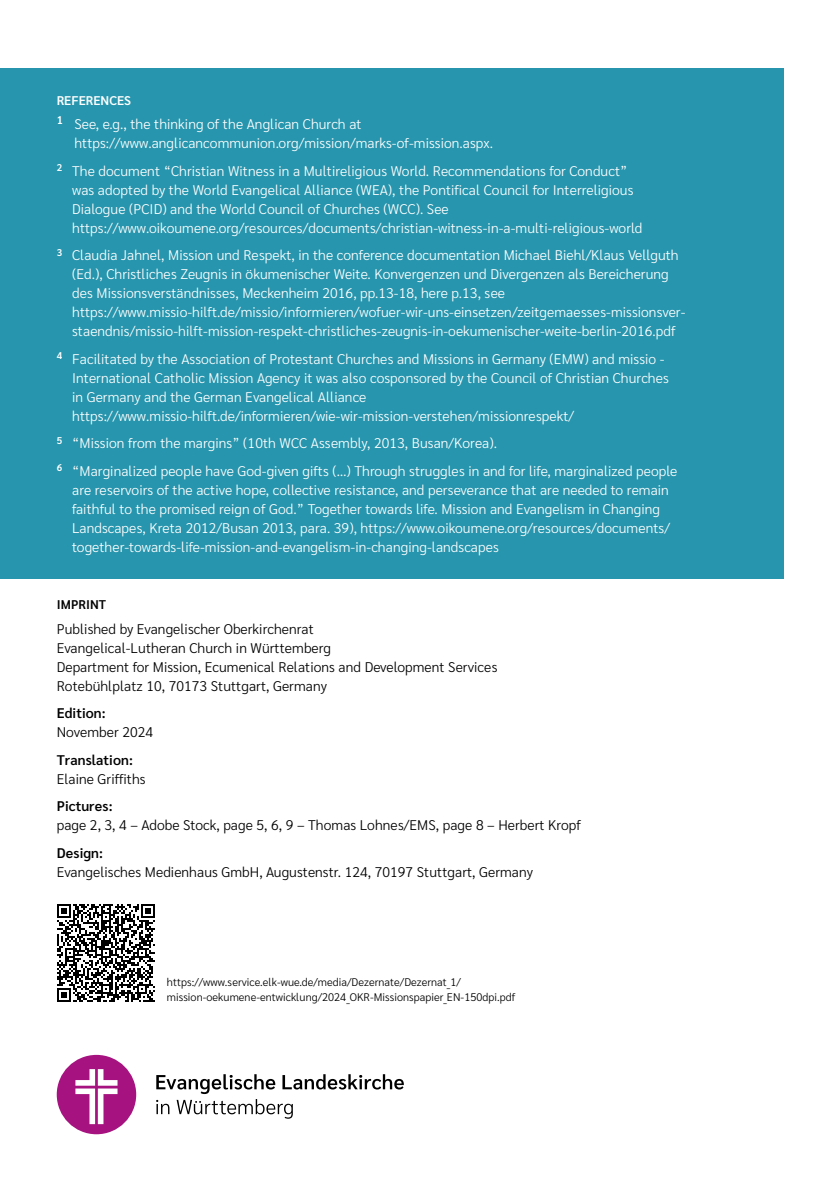
<style>
.page{position:relative;width:840px;height:1191px;background:#fff}
.page>*{position:absolute;margin:0;border:0;box-sizing:border-box;transform-origin:0 0}
.t1{font:300 14px/19px "Sarabun";letter-spacing:.005em;color:#fff}
.t2{font:300 14px/19px "Sarabun";letter-spacing:.005em;color:#000}
.t3{font:600 14px "Sarabun";letter-spacing:.005em;color:#000}
.t4{font:600 12.6px "Sarabun";letter-spacing:.005em;color:#fff}
.t5{font:600 12.6px "Sarabun";letter-spacing:.005em;color:#000}
.t6{font:300 11px/15px "Sarabun";letter-spacing:.005em;color:#000}
</style>
<div class="page">
<div style="left:0;top:68px;width:782px;height:510px;background:#2695ad"></div>
<div style="left:57px;top:1054px;width:79px;height:80px;background:#a61380;border-radius:50%"></div>
<svg style="left:75px;top:1069px;width:42px;height:55px"></svg>
<svg style="left:156px;top:1074px;width:247px;height:44px"></svg>
<svg style="left:57px;top:904px;width:98px;height:97px"></svg>
<p class="t4" style="left:57px;top:93px;width:76px">REFERENCES</p>
<p class="t1" style="left:74px;top:115px;width:420px;text-indent:-18px"><sup>1</sup> See, e.g., the thinking of the Anglican Church at https://www.anglicancommunion.org/mission/marks-of-mission.aspx.</p>
<p class="t1" style="left:72px;top:161px;width:571px;text-indent:-15px"><sup>2</sup> The document “Christian Witness in a Multireligious World. Recommendations for Conduct” was adopted by the World Evangelical Alliance (WEA), the Pontifical Council for Interreligious Dialogue (PCID) and the World Council of Churches (WCC). See https://www.oikoumene.org/resources/documents/christian-witness-in-a-multi-religious-world</p>
<p class="t1" style="left:72px;top:246px;width:614px;text-indent:-15px"><sup>3</sup> Claudia Jahnel, Mission und Respekt, in the conference documentation Michael Biehl/Klaus Vellguth (Ed.), Christliches Zeugnis in ökumenischer Weite. Konvergenzen und Divergenzen als Bereicherung des Missionsverständnisses, Meckenheim 2016, pp.13-18, here p.13, see https://www.missio-hilft.de/missio/informieren/wofuer-wir-uns-einsetzen/zeitgemaesses-missionsver&shy;staendnis/missio-hilft-mission-respekt-christliches-zeugnis-in-oekumenischer-weite-berlin-2016.pdf</p>
<p class="t1" style="left:72px;top:349px;width:598px;text-indent:-15px"><sup>4</sup> Facilitated by the Association of Protestant Churches and Missions in Germany (EMW) and missio - International Catholic Mission Agency it was also cosponsored by the Council of Christian Churches in Germany and the German Evangelical Alliance https://www.missio-hilft.de/informieren/wie-wir-mission-verstehen/missionrespekt/</p>
<p class="t1" style="left:57px;top:429px;width:621px;line-height:27.6px"><sup>5</sup> “Mission from the margins” (10th WCC Assembly, 2013, Busan/Korea).<br><sup>6</sup> “Marginalized people have God-given gifts (…) Through struggles in and for life, marginalized people</p>
<p class="t1" style="left:72px;top:480px;width:599px">are reservoirs of the active hope, collective resistance, and perseverance that are needed to remain faithful to the promised reign of God.” Together towards life. Mission and Evangelism in Changing Landscapes, Kreta 2012/Busan 2013, para. 39), https://www.oikoumene.org/resources/documents/ together-towards-life-mission-and-evangelism-in-changing-landscapes</p>
<p class="t5" style="left:57px;top:597px;width:51px">IMPRINT</p>
<p class="t2" style="left:57px;top:619px;width:442px">Published by Evangelischer Oberkirchenrat<br>Evangelical-Lutheran Church in Württemberg<br>Department for Mission, Ecumenical Relations and Development Services Rotebühlplatz 10, 70173 Stuttgart, Germany</p>
<p class="t3" style="left:57px;top:705px;width:50px">Edition:</p>
<p class="t2" style="left:57px;top:723px;width:98px">November 2024</p>
<p class="t3" style="left:57px;top:751px;width:78px">Translation:</p>
<p class="t2" style="left:57px;top:769px;width:90px">Elaine Griffiths</p>
<p class="t3" style="left:57px;top:798px;width:57px">Pictures:</p>
<p class="t2" style="left:57px;top:816px;width:525px">page 2, 3, 4 – Adobe Stock, page 5, 6, 9 – Thomas Lohnes/EMS, page 8 – Herbert Kropf</p>
<p class="t3" style="left:57px;top:845px;width:48px">Design:</p>
<p class="t2" style="left:57px;top:862px;width:477px">Evangelisches Medienhaus GmbH, Augustenstr. 124, 70197 Stuttgart, Germany</p>
<p class="t6" style="left:167px;top:975px;width:350px">https://www.service.elk-wue.de/media/Dezernate/Dezernat_1/ mission-oekumene-entwicklung/2024_OKR-Missionspapier_EN-150dpi.pdf</p>
</div>
